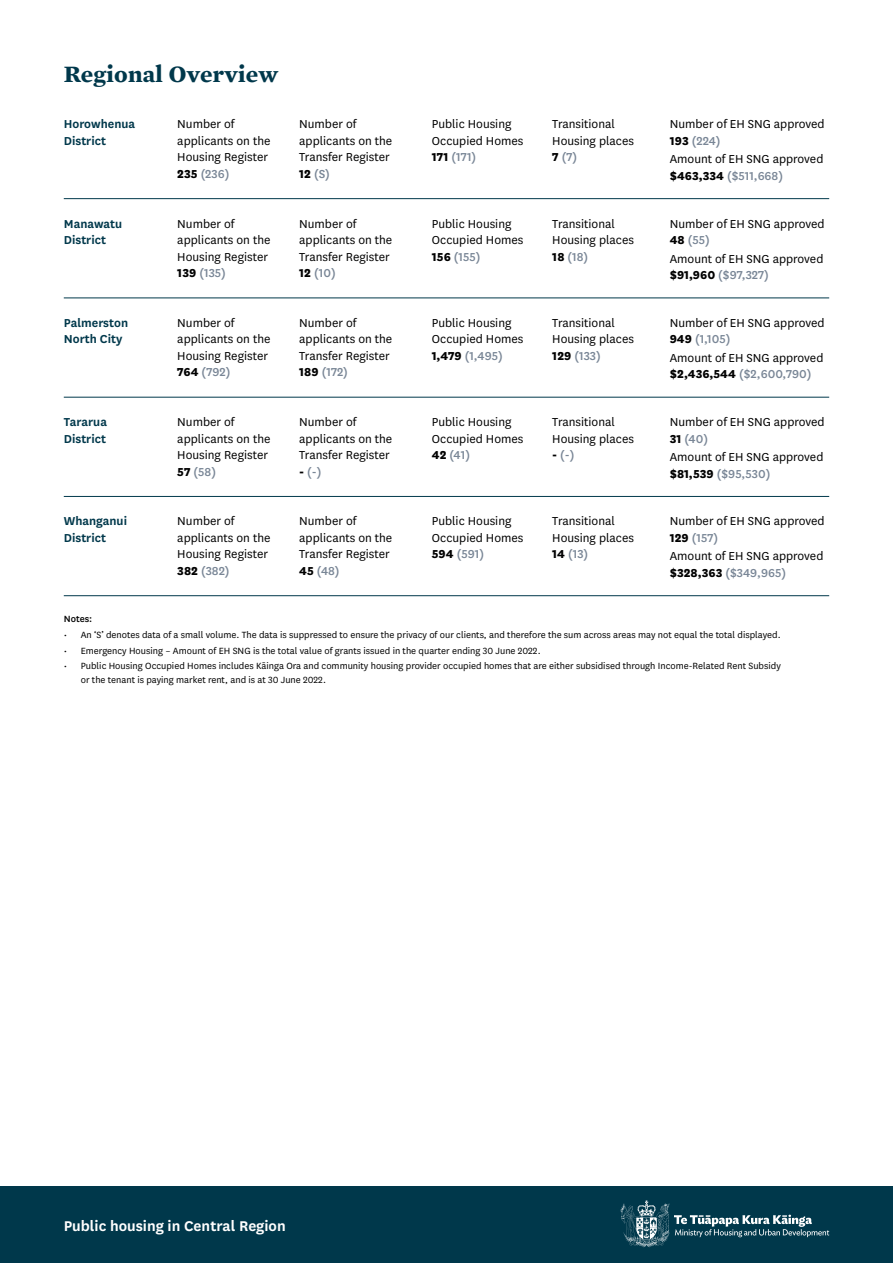
<style>
.page{position:relative;width:893px;height:1263px;background:#fff}
.page>*{position:absolute;margin:0;border:0;box-sizing:border-box;transform-origin:0 0}
.SUBHEAD{font:700 24px "Mercury Text G1";letter-spacing:.01em;color:#00384b}
.t1{font:600 16.5px "National";color:#fff}
.Regional_table_text{font:13.5px/16.5px "National";color:#000}
.Regional_table_text-2{font:500 13.5px "National";color:#798696}
.Regional_table_text-3{font:600 13.5px/16.5px "National";color:#00384b}
.t2{font:10.5px/13.5px "National";color:#000}
.Notes_subheading{font:500 10.5px "National";color:#000}
.s1{font-weight:800;color:#000}
</style>
<div class="page">
<div style="left:0;top:1186px;width:893px;height:77px;background:#00384b"></div>
<hr style="left:64px;top:198px;width:765px;height:1px;background:#00384b">
<hr style="left:64px;top:397px;width:765px;height:1px;background:#00384b">
<hr style="left:64px;top:595px;width:765px;height:1px;background:#00384b">
<hr style="left:64px;top:297px;width:765px;height:1px;background:#00384b">
<hr style="left:64px;top:496px;width:765px;height:1px;background:#00384b">
<svg style="left:621px;top:1200px;width:208px;height:47px"></svg>
<p class="SUBHEAD" style="left:64px;top:59px;width:216px">Regional Overview</p>
<p class="Regional_table_text-3" style="left:64px;top:115px;width:73px">Horowhenua<br>District</p>
<p class="Regional_table_text-3" style="left:64px;top:214px;width:60px">Manawatu<br>District</p>
<p class="Regional_table_text-3" style="left:64px;top:313px;width:66px">Palmerston<br>North City</p>
<p class="Regional_table_text-3" style="left:64px;top:413px;width:45px">Tararua<br>District</p>
<p class="Regional_table_text-3" style="left:64px;top:512px;width:65px">Whanganui<br>District</p>
<p class="Regional_table_text" style="left:177px;top:115px;width:95px">Number of applicants on the<br>Housing Register</p>
<p class="Regional_table_text-2" style="left:177px;top:164px;width:54px"><span class="s1">235</span> (236)</p>
<p class="Regional_table_text" style="left:177px;top:215px;width:95px">Number of applicants on the<br>Housing Register</p>
<p class="Regional_table_text-2" style="left:177px;top:264px;width:50px"><span class="s1">139</span> (135)</p>
<p class="Regional_table_text" style="left:177px;top:314px;width:95px">Number of applicants on the<br>Housing Register</p>
<p class="Regional_table_text-2" style="left:177px;top:363px;width:55px"><span class="s1">764</span> (792)</p>
<p class="Regional_table_text" style="left:177px;top:413px;width:95px">Number of applicants on the<br>Housing Register</p>
<p class="Regional_table_text-2" style="left:177px;top:462px;width:40px"><span class="s1">57</span> (58)</p>
<p class="Regional_table_text" style="left:177px;top:512px;width:95px">Number of applicants on the<br>Housing Register</p>
<p class="Regional_table_text-2" style="left:177px;top:561px;width:54px"><span class="s1">382</span> (382)</p>
<p class="Regional_table_text" style="left:299px;top:115px;width:95px">Number of applicants on the<br>Transfer Register</p>
<p class="Regional_table_text-2" style="left:299px;top:164px;width:32px"><span class="s1">12</span> (S)</p>
<p class="Regional_table_text" style="left:299px;top:215px;width:95px">Number of applicants on the<br>Transfer Register</p>
<p class="Regional_table_text-2" style="left:299px;top:264px;width:38px"><span class="s1">12</span> (10)</p>
<p class="Regional_table_text" style="left:299px;top:314px;width:95px">Number of applicants on the<br>Transfer Register</p>
<p class="Regional_table_text-2" style="left:299px;top:363px;width:50px"><span class="s1">189</span> (172)</p>
<p class="Regional_table_text" style="left:299px;top:413px;width:95px">Number of applicants on the<br>Transfer Register</p>
<p class="Regional_table_text-2" style="left:299px;top:462px;width:24px"><span class="s1">-</span> (-)</p>
<p class="Regional_table_text" style="left:299px;top:512px;width:95px">Number of applicants on the<br>Transfer Register</p>
<p class="Regional_table_text-2" style="left:299px;top:561px;width:42px"><span class="s1">45</span> (48)</p>
<p class="Regional_table_text" style="left:432px;top:115px;width:93px">Public Housing<br>Occupied Homes</p>
<p class="Regional_table_text-2" style="left:432px;top:148px;width:46px"><span class="s1">171</span> (171)</p>
<p class="Regional_table_text" style="left:432px;top:215px;width:93px">Public Housing<br>Occupied Homes</p>
<p class="Regional_table_text-2" style="left:432px;top:247px;width:50px"><span class="s1">156</span> (155)</p>
<p class="Regional_table_text" style="left:432px;top:314px;width:93px">Public Housing<br>Occupied Homes</p>
<p class="Regional_table_text-2" style="left:432px;top:346px;width:72px"><span class="s1">1,479</span> (1,495)</p>
<p class="Regional_table_text" style="left:432px;top:413px;width:93px">Public Housing<br>Occupied Homes</p>
<p class="Regional_table_text-2" style="left:432px;top:446px;width:40px"><span class="s1">42</span> (41)</p>
<p class="Regional_table_text" style="left:432px;top:512px;width:93px">Public Housing<br>Occupied Homes</p>
<p class="Regional_table_text-2" style="left:432px;top:545px;width:54px"><span class="s1">594</span> (591)</p>
<p class="Regional_table_text" style="left:552px;top:115px;width:83px">Transitional<br>Housing places</p>
<p class="Regional_table_text-2" style="left:552px;top:148px;width:26px"><span class="s1">7</span> (7)</p>
<p class="Regional_table_text" style="left:552px;top:215px;width:83px">Transitional<br>Housing places</p>
<p class="Regional_table_text-2" style="left:552px;top:247px;width:38px"><span class="s1">18</span> (18)</p>
<p class="Regional_table_text" style="left:552px;top:314px;width:83px">Transitional<br>Housing places</p>
<p class="Regional_table_text-2" style="left:552px;top:346px;width:50px"><span class="s1">129</span> (133)</p>
<p class="Regional_table_text" style="left:552px;top:413px;width:83px">Transitional<br>Housing places</p>
<p class="Regional_table_text-2" style="left:552px;top:446px;width:24px"><span class="s1">-</span> (-)</p>
<p class="Regional_table_text" style="left:552px;top:512px;width:83px">Transitional<br>Housing places</p>
<p class="Regional_table_text-2" style="left:552px;top:545px;width:38px"><span class="s1">14</span> (13)</p>
<p class="Regional_table_text" style="left:670px;top:115px;width:156px">Number of EH SNG approved</p>
<p class="Regional_table_text-2" style="left:670px;top:131px;width:52px"><span class="s1">193</span> (224)</p>
<p class="Regional_table_text" style="left:670px;top:150px;width:155px">Amount of EH SNG approved</p>
<p class="Regional_table_text-2" style="left:670px;top:167px;width:115px"><span class="s1">$463,334</span> ($511,668)</p>
<p class="Regional_table_text" style="left:670px;top:215px;width:156px">Number of EH SNG approved</p>
<p class="Regional_table_text-2" style="left:670px;top:231px;width:42px"><span class="s1">48</span> (55)</p>
<p class="Regional_table_text" style="left:670px;top:250px;width:155px">Amount of EH SNG approved</p>
<p class="Regional_table_text-2" style="left:670px;top:266px;width:101px"><span class="s1">$91,960</span> ($97,327)</p>
<p class="Regional_table_text" style="left:670px;top:314px;width:156px">Number of EH SNG approved</p>
<p class="Regional_table_text-2" style="left:670px;top:330px;width:62px"><span class="s1">949</span> (1,105)</p>
<p class="Regional_table_text" style="left:670px;top:349px;width:155px">Amount of EH SNG approved</p>
<p class="Regional_table_text-2" style="left:670px;top:365px;width:143px"><span class="s1">$2,436,544</span> ($2,600,790)</p>
<p class="Regional_table_text" style="left:670px;top:413px;width:156px">Number of EH SNG approved</p>
<p class="Regional_table_text-2" style="left:670px;top:429px;width:40px"><span class="s1">31</span> (40)</p>
<p class="Regional_table_text" style="left:670px;top:448px;width:155px">Amount of EH SNG approved</p>
<p class="Regional_table_text-2" style="left:670px;top:464px;width:102px"><span class="s1">$81,539</span> ($95,530)</p>
<p class="Regional_table_text" style="left:670px;top:512px;width:156px">Number of EH SNG approved</p>
<p class="Regional_table_text-2" style="left:670px;top:528px;width:50px"><span class="s1">129</span> (157)</p>
<p class="Regional_table_text" style="left:670px;top:547px;width:155px">Amount of EH SNG approved</p>
<p class="Regional_table_text-2" style="left:670px;top:564px;width:118px"><span class="s1">$328,363</span> ($349,965)</p>
<p class="Notes_subheading" style="left:64px;top:612px;width:30px">Notes:</p>
<p class="t2" style="left:64px;top:627px;width:718px">• An ‘S’ denotes data of a small volume. The data is suppressed to ensure the privacy of our clients, and therefore the sum across areas may not equal the total displayed.</p>
<p class="t2" style="left:64px;top:643px;width:478px">• Emergency Housing – Amount of EH SNG is the total value of grants issued in the quarter ending 30 June 2022.</p>
<p class="t2" style="left:81px;top:659px;width:701px;text-indent:-17px">• Public Housing Occupied Homes includes Kāinga Ora and community housing provider occupied homes that are either subsidised through Income-Related Rent Subsidy or the tenant is paying market rent, and is at 30 June 2022.</p>
<p class="t1" style="left:64px;top:1214px;width:223px">Public housing in Central Region</p>
</div>
